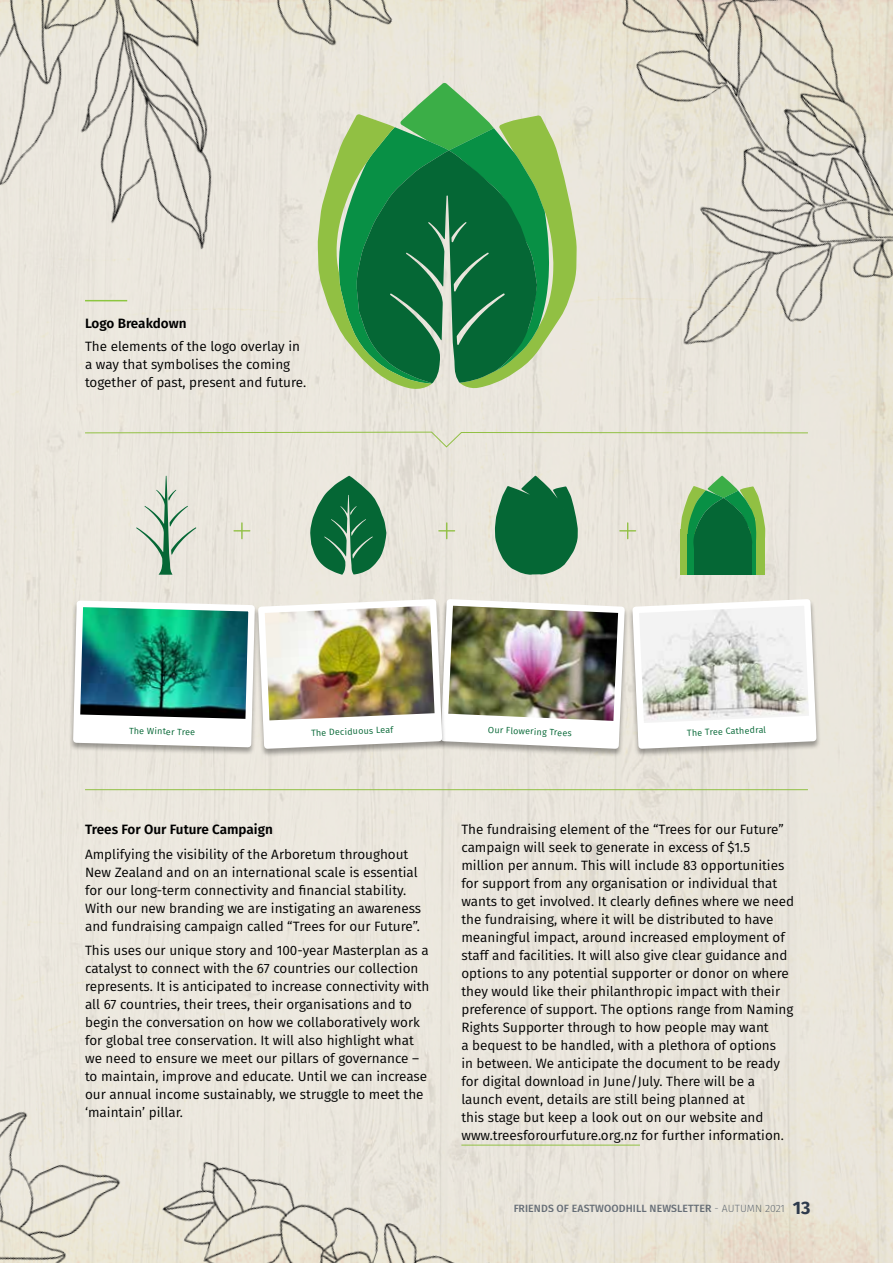
<style>
.page{position:relative;width:893px;height:1263px;background:#efebe1}
.page>*{position:absolute;margin:0;border:0;box-sizing:border-box;transform-origin:0 0}
.t1{font:13.5px/18px "Fira Sans";color:#000}
.t2{font:600 13.5px "Fira Sans";color:#000}
.t3{font:500 10.5px "Fira Sans";letter-spacing:.01em;color:#2d3a4b}
.t4{font:9px "Fira Sans";color:#056735}
.s1{font-weight:300}
.s2{font-weight:700;font-size:18px}
</style>
<div class="page">
<img style="left:204px;top:1069px;width:528px;height:194px">
<img style="left:0;top:0;width:429px;height:357px">
<svg style="left:495px;top:476px;width:83px;height:99px"></svg>
<svg style="left:318px;top:83px;width:111px;height:306px"></svg>
<svg style="left:136px;top:476px;width:60px;height:99px"></svg>
<div style="left:436px;top:599px;width:193px;height:158px;background:#000;opacity:.35"></div>
<div style="left:69px;top:601px;width:190px;height:155px;background:#000;opacity:.35"></div>
<hr style="left:85px;top:789px;width:723px;height:1px;background:#91c043">
<svg style="left:85px;top:431px;width:344px;height:17px"></svg>
<div style="left:254px;top:599px;width:193px;height:158px;background:#000;opacity:.35"></div>
<div style="left:628px;top:599px;width:193px;height:158px;background:#000;opacity:.35"></div>
<img style="left:70px;top:596px;width:750px;height:156px">
<svg style="left:310px;top:476px;width:76px;height:99px"></svg>
<svg style="left:234px;top:523px;width:16px;height:16px"></svg>
<svg style="left:439px;top:523px;width:16px;height:16px"></svg>
<svg style="left:620px;top:523px;width:16px;height:16px"></svg>
<svg style="left:681px;top:476px;width:84px;height:99px"></svg>
<div style="left:694px;top:542px;width:58px;height:33px;background:#056735"></div>
<hr style="left:461px;top:1145px;width:179px;height:1px;background:#91c043">
<hr style="left:85px;top:300px;width:42px;height:1px;background:#8dc640">
<img style="left:429px;top:0;width:464px;height:461px">
<img style="left:0;top:951px;width:204px;height:312px">
<p class="t2" style="left:85px;top:312px;width:103px">Logo Breakdown</p>
<p class="t1" style="left:85px;top:337px;width:223px">The elements of the logo overlay in a way that symbolises the coming together of past, present and future.</p>
<p class="t4" style="left:311px;top:726px;width:84px;rotate:-2deg">The Deciduous Leaf</p>
<p class="t4" style="left:687px;top:726px;width:80px;rotate:-2deg">The Tree Cathedral</p>
<p class="t4" style="left:129px;top:723px;width:67px;rotate:2deg">The Winter Tree</p>
<p class="t4" style="left:488px;top:723px;width:85px;rotate:2deg">Our Flowering Trees</p>
<p class="t2" style="left:85px;top:818px;width:189px">Trees For Our Future Campaign</p>
<p class="t1" style="left:85px;top:844px;width:338px">Amplifying the visibility of the Arboretum throughout New Zealand and on an international scale is essential for our long-term connectivity and financial stability.<br>With our new branding we are instigating an awareness and fundraising campaign called “Trees for our Future”.</p>
<p class="t1" style="left:85px;top:941px;width:346px">This uses our unique story and 100-year Masterplan as a catalyst to connect with the 67 countries our collection represents. It is anticipated to increase connectivity with all 67 countries, their trees, their organisations and to begin the conversation on how we collaboratively work for global tree conservation. It will also highlight what we need to ensure we meet our pillars of governance – to maintain, improve and educate. Until we can increase our annual income sustainably, we struggle to meet the ‘maintain’ pillar.</p>
<p class="t1" style="left:461px;top:820px;width:334px">The fundraising element of the “Trees for our Future” campaign will seek to generate in excess of $1.5 million per annum. This will include 83 opportunities for support from any organisation or individual that wants to get involved. It clearly defines where we need the fundraising, where it will be distributed to have meaningful impact, around increased employment of staff and facilities. It will also give clear guidance and options to any potential supporter or donor on where they would like their philanthropic impact with their preference of support. The options range from Naming Rights Supporter through to how people may want<br>a bequest to be handled, with a plethora of options<br>in between. We anticipate the document to be ready for digital download in June/July. There will be a launch event, details are still being planned at<br>this stage but keep a look out on our website and www.treesforourfuture.org.nz for further information.</p>
<p class="t3" style="left:513px;top:1200px;width:299px">FRIENDS OF EASTWOODHILL NEWSLETTER <span class="s1">- AUTUMN 2021</span> <span class="s2">13</span></p>
</div>
